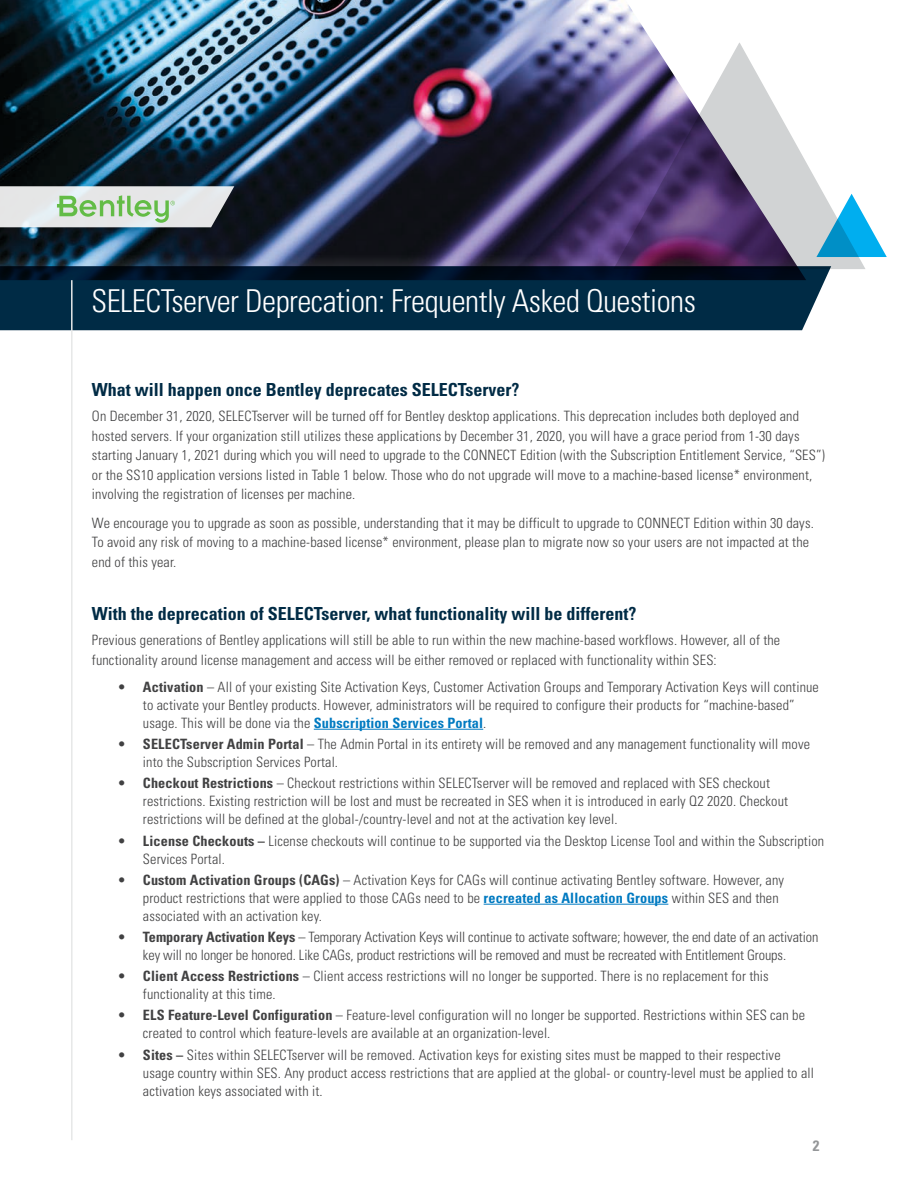
<style>
.page{position:relative;width:918px;height:1188px;background:#fff}
.page>*{position:absolute;margin:0;border:0;box-sizing:border-box;transform-origin:0 0}
.t1{font:300 condensed 31.5px "Univers";letter-spacing:-.015em;color:#fff}
.Body_Header{font:700 condensed 18px "Univers";color:#002b45}
.t2{font:700 condensed 15px "Univers";color:#949698}
.Body_copy{font:300 condensed 14.25px/18px "Univers";letter-spacing:.01em;color:#414142}
.s1{font-weight:700}
.s2{font-weight:700;color:#007ac1}
</style>
<div class="page">
<svg style="left:806px;top:162px;width:59px;height:107px"></svg>
<svg style="left:816px;top:194px;width:71px;height:63px"></svg>
<img style="left:0;top:0;width:806px;height:266px">
<svg style="left:0;top:266px;width:831px;height:64px;background:#04283f"></svg>
<hr style="left:71px;top:280px;width:2px;height:860px;background:#e7e8e8">
<svg style="left:0;top:186px;width:234px;height:41px;background:#ccd8cd"></svg>
<hr style="left:314px;top:729px;width:169px;height:1px;background:#007ac1">
<hr style="left:484px;top:904px;width:184px;height:1px;background:#007ac1">
<p class="t1" style="left:91px;top:282px;width:606px">SELECTserver Deprecation: Frequently Asked Questions</p>
<p class="Body_Header" style="left:92px;top:378px;width:429px">What will happen once Bentley deprecates SELECTserver?</p>
<p class="Body_copy" style="left:92px;top:406px;width:734px;line-height:19.5px">On December 31, 2020, SELECTserver will be turned off for Bentley desktop applications. This deprecation includes both deployed and hosted servers. If your organization still utilizes these applications by December 31, 2020, you will have a grace period from 1-30 days starting January 1, 2021 during which you will need to upgrade to the CONNECT Edition (with the Subscription Entitlement Service, “SES”) or the SS10 application versions listed in Table 1 below. Those who do not upgrade will move to a machine-based license* environment, involving the registration of licenses per machine.</p>
<p class="Body_copy" style="left:92px;top:513px;width:723px;line-height:19.5px">We encourage you to upgrade as soon as possible, understanding that it may be difficult to upgrade to CONNECT Edition within 30 days.<br>To avoid any risk of moving to a machine-based license* environment, please plan to migrate now so your users are not impacted at the end of this year.</p>
<p class="Body_Header" style="left:92px;top:602px;width:546px">With the deprecation of SELECTserver, what functionality will be different?</p>
<p class="Body_copy" style="left:92px;top:631px;width:690px;line-height:19.5px">Previous generations of Bentley applications will still be able to run within the new machine-based workflows. However, all of the functionality around license management and access will be either removed or replaced with functionality within SES:</p>
<p class="Body_copy" style="left:143px;top:678px;width:678px;text-indent:-26px">• <span class="s1">Activation</span> – All of your existing Site Activation Keys, Customer Activation Groups and Temporary Activation Keys will continue to activate your Bentley products. However, administrators will be required to configure their products for “machine-based” usage. This will be done via the <span class="s2">Subscription Services Portal</span>.</p>
<p class="Body_copy" style="left:143px;top:735px;width:669px;text-indent:-26px">• <span class="s1">SELECTserver Admin Portal</span> – The Admin Portal in its entirety will be removed and any management functionality will move into the Subscription Services Portal.</p>
<p class="Body_copy" style="left:143px;top:774px;width:647px;text-indent:-26px">• <span class="s1">Checkout Restrictions</span> – Checkout restrictions within SELECTserver will be removed and replaced with SES checkout restrictions. Existing restriction will be lost and must be recreated in SES when it is introduced in early Q2 2020. Checkout restrictions will be defined at the global-/country-level and not at the activation key level.</p>
<p class="Body_copy" style="left:143px;top:832px;width:683px;text-indent:-26px">• <span class="s1">License Checkouts –</span> License checkouts will continue to be supported via the Desktop License Tool and within the Subscription<br>Services Portal.</p>
<p class="Body_copy" style="left:143px;top:871px;width:643px;text-indent:-26px">• <span class="s1">Custom Activation Groups (CAGs)</span> – Activation Keys for CAGs will continue activating Bentley software. However, any product restrictions that were applied to those CAGs need to be <span class="s2">recreated as Allocation Groups</span> within SES and then associated with an activation key.</p>
<p class="Body_copy" style="left:117px;top:928px;width:703px;text-align:center">• <span class="s1">Temporary Activation Keys</span> – Temporary Activation Keys will continue to activate software; however, the end date of an activation key will no longer be honored. Like CAGs, product restrictions will be removed and must be recreated with Entitlement Groups.</p>
<p class="Body_copy" style="left:143px;top:967px;width:627px;text-indent:-26px">• <span class="s1">Client Access Restrictions</span> – Client access restrictions will no longer be supported. There is no replacement for this functionality at this time.</p>
<p class="Body_copy" style="left:143px;top:1006px;width:664px;text-indent:-26px">• <span class="s1">ELS Feature-Level Configuration</span> – Feature-level configuration will no longer be supported. Restrictions within SES can be created to control which feature-levels are available at an organization-level.</p>
<p class="Body_copy" style="left:143px;top:1046px;width:673px;text-indent:-26px">• <span class="s1">Sites –</span> Sites within SELECTserver will be removed. Activation keys for existing sites must be mapped to their respective usage country within SES. Any product access restrictions that are applied at the global- or country-level must be applied to all activation keys associated with it.</p>
<p class="t2" style="left:813px;top:1136px;width:8px">2</p>
</div>
